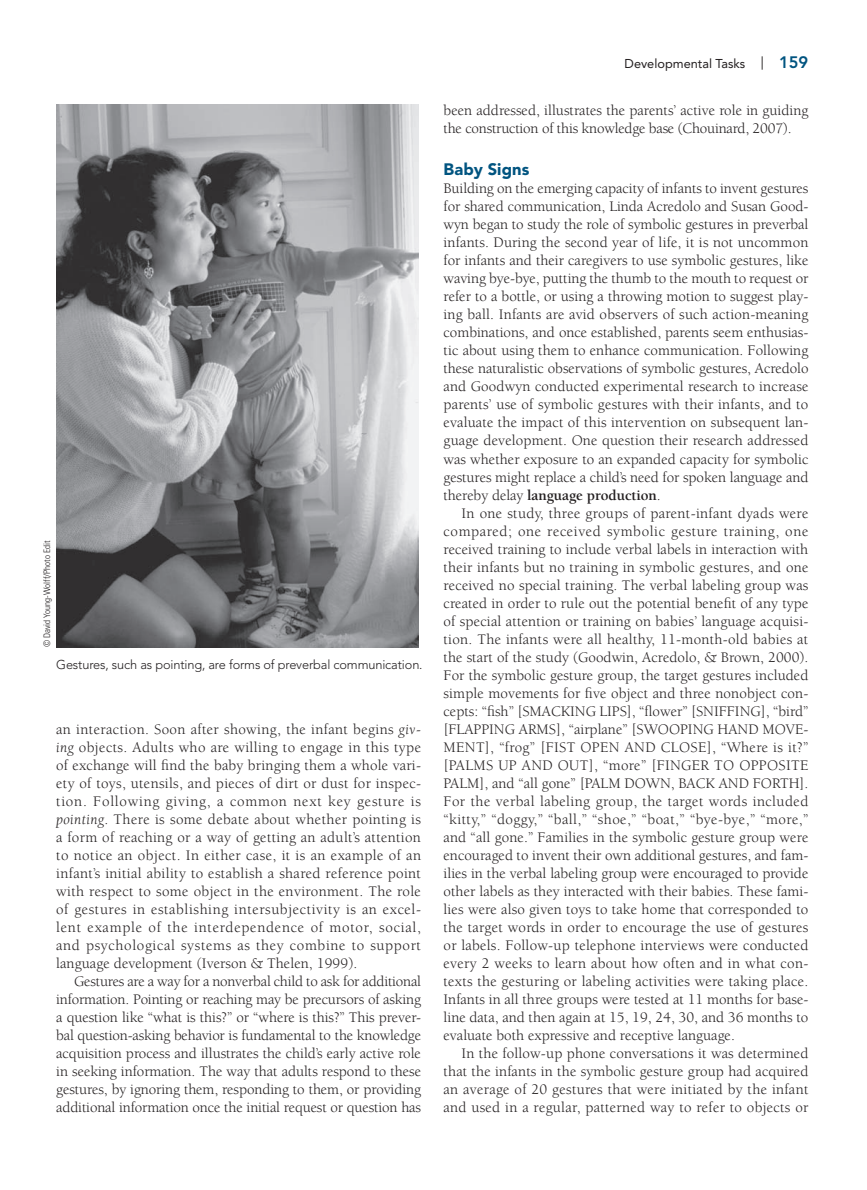
<style>
.page{position:relative;width:867px;height:1190px;background:#fff}
.page>*{position:absolute;margin:0;border:0;box-sizing:border-box;transform-origin:0 0}
.t1{font:900 16.5px "Avenir LT Std";letter-spacing:.005em;color:#005480}
.t2{font:15px/18px "Berkeley Std";letter-spacing:.005em;color:#231f20}
.t3{font:15px "Berkeley Std";letter-spacing:.025em;color:#231f20}
.t4{font:15px "Berkeley Std";letter-spacing:.04em;color:#231f20}
.t5{font:15px "Berkeley Std";letter-spacing:-.015em;color:#231f20}
.t6{font:15px "Berkeley Std";letter-spacing:.05em;color:#231f20}
.t7{font:15px "Berkeley Std";letter-spacing:.03em;color:#231f20}
.t8{font:700 15px "Berkeley Std";letter-spacing:-.005em;color:#231f20}
.t9{font:300 12.75px "Avenir LT Std";letter-spacing:-.01em;color:#231f20}
.t10{font:12.75px "Avenir LT Std";color:#231f20}
.t11{font:300 condensed 9px "Univers LT Std";color:#231f20}
.s1{font-style:italic}
.s2{font-family:"Berkeley Std";font-size:16.5px}
.s3{font-weight:800;font-size:16.5px;color:#005480}
.s4{font-weight:400}
</style>
<div class="page">
<img style="left:56px;top:105px;width:362px;height:542px">
<p class="t11" style="left:43px;top:647px;width:108px;rotate:-90deg">© David Young-Wolff/Photo Edit</p>
<p class="t9" style="left:56px;top:658px;width:368px">Gestures, such as pointing, are forms of preverbal communication.</p>
<p class="t3" style="left:56px;top:722px;width:366px">an interaction. Soon after showing, the infant begins <span class="s1">giv-</span></p>
<p class="t3" style="left:56px;top:740px;width:366px"><span class="s1">ing</span> objects. Adults who are willing to engage in this type</p>
<p class="t2" style="left:56px;top:757px;width:366px">of exchange will find the baby bringing them a whole vari-</p>
<p class="t2" style="left:56px;top:775px;width:366px">ety of toys, utensils, and pieces of dirt or dust for inspec-</p>
<p class="t6" style="left:56px;top:794px;width:366px">tion. Following giving, a common next key gesture is</p>
<p class="t3" style="left:56px;top:812px;width:366px"><span class="s1">pointing</span>. There is some debate about whether pointing is</p>
<p class="t2" style="left:56px;top:829px;width:366px">a form of reaching or a way of getting an adult’s attention</p>
<p class="t3" style="left:56px;top:848px;width:366px">to notice an object. In either case, it is an example of an</p>
<p class="t2" style="left:56px;top:865px;width:366px">infant’s initial ability to establish a shared reference point</p>
<p class="t3" style="left:56px;top:884px;width:366px">with respect to some object in the environment. The role</p>
<p class="t4" style="left:56px;top:902px;width:366px">of gestures in establishing intersubjectivity is an excel-</p>
<p class="t6" style="left:56px;top:920px;width:366px">lent example of the interdependence of motor, social,</p>
<p class="t4" style="left:56px;top:938px;width:366px">and psychological systems as they combine to support</p>
<p class="t2" style="left:56px;top:955px;width:302px">language development (Iverson &amp; Thelen, 1999).</p>
<p class="t5" style="left:74px;top:974px;width:348px">Gestures are a way for a nonverbal child to ask for additional</p>
<p class="t2" style="left:56px;top:991px;width:366px">information. Pointing or reaching may be precursors of asking</p>
<p class="t2" style="left:56px;top:1009px;width:366px">a question like “what is this?” or “where is this?” This prever-</p>
<p class="t5" style="left:56px;top:1028px;width:366px">bal question-asking behavior is fundamental to the knowledge</p>
<p class="t2" style="left:56px;top:1045px;width:366px">acquisition process and illustrates the child’s early active role</p>
<p class="t2" style="left:56px;top:1063px;width:366px">in seeking information. The way that adults respond to these</p>
<p class="t2" style="left:56px;top:1081px;width:366px">gestures, by ignoring them, responding to them, or providing</p>
<p class="t2" style="left:56px;top:1099px;width:366px">additional information once the initial request or question has</p>
<p class="t10" style="left:624px;top:58px;width:185px">Developmental Tasks <span class="s2">|</span> <span class="s3">159</span></p>
<p class="t2" style="left:443px;top:103px;width:366px">been addressed, illustrates the parents’ active role in guiding the construction of this knowledge base (Chouinard, 2007).</p>
<p class="t1" style="left:443px;top:162px;width:87px">Baby Signs</p>
<p class="t2" style="left:443px;top:181px;width:366px">Building on the emerging capacity of infants to invent gestures</p>
<p class="t2" style="left:443px;top:199px;width:366px">for shared communication, Linda Acredolo and Susan Good-</p>
<p class="t2" style="left:443px;top:217px;width:366px">wyn began to study the role of symbolic gestures in preverbal</p>
<p class="t2" style="left:443px;top:235px;width:366px">infants. During the second year of life, it is not uncommon</p>
<p class="t2" style="left:443px;top:253px;width:366px">for infants and their caregivers to use symbolic gestures, like</p>
<p class="t2" style="left:443px;top:271px;width:366px">waving bye-bye, putting the thumb to the mouth to request or</p>
<p class="t2" style="left:443px;top:289px;width:366px">refer to a bottle, or using a throwing motion to suggest play-</p>
<p class="t2" style="left:443px;top:307px;width:366px">ing ball. Infants are avid observers of such action-meaning</p>
<p class="t2" style="left:443px;top:325px;width:366px">combinations, and once established, parents seem enthusias-</p>
<p class="t2" style="left:443px;top:343px;width:366px">tic about using them to enhance communication. Following</p>
<p class="t2" style="left:443px;top:361px;width:366px">these naturalistic observations of symbolic gestures, Acredolo</p>
<p class="t2" style="left:443px;top:379px;width:366px">and Goodwyn conducted experimental research to increase</p>
<p class="t2" style="left:443px;top:397px;width:366px">parents’ use of symbolic gestures with their infants, and to</p>
<p class="t2" style="left:443px;top:415px;width:366px">evaluate the impact of this intervention on subsequent lan-</p>
<p class="t2" style="left:443px;top:433px;width:366px">guage development. One question their research addressed</p>
<p class="t2" style="left:443px;top:451px;width:366px">was whether exposure to an expanded capacity for symbolic</p>
<p class="t2" style="left:443px;top:469px;width:366px">gestures might replace a child’s need for spoken language and</p>
<p class="t8" style="left:443px;top:488px;width:218px"><span class="s4">thereby delay</span> language production<span class="s4">.</span></p>
<p class="t2" style="left:461px;top:505px;width:348px">In one study, three groups of parent-infant dyads were</p>
<p class="t4" style="left:443px;top:524px;width:366px">compared; one received symbolic gesture training, one</p>
<p class="t2" style="left:443px;top:541px;width:366px">received training to include verbal labels in interaction with</p>
<p class="t2" style="left:443px;top:559px;width:366px">their infants but no training in symbolic gestures, and one</p>
<p class="t2" style="left:443px;top:577px;width:366px">received no special training. The verbal labeling group was</p>
<p class="t2" style="left:443px;top:595px;width:366px">created in order to rule out the potential benefit of any type</p>
<p class="t2" style="left:443px;top:613px;width:366px">of special attention or training on babies’ language acquisi-</p>
<p class="t2" style="left:443px;top:631px;width:366px">tion. The infants were all healthy, 11-month-old babies at</p>
<p class="t2" style="left:443px;top:649px;width:366px">the start of the study (Goodwin, Acredolo, &amp; Brown, 2000).</p>
<p class="t2" style="left:443px;top:667px;width:366px">For the symbolic gesture group, the target gestures included</p>
<p class="t2" style="left:443px;top:685px;width:366px">simple movements for five object and three nonobject con-</p>
<p class="t2" style="left:443px;top:703px;width:366px">cepts: “fish” [SMACKING LIPS], “flower” [SNIFFING], “bird”</p>
<p class="t2" style="left:443px;top:721px;width:366px">[FLAPPING ARMS], “airplane” [SWOOPING HAND MOVE-</p>
<p class="t2" style="left:443px;top:739px;width:366px">MENT], “frog” [FIST OPEN AND CLOSE], “Where is it?”</p>
<p class="t2" style="left:443px;top:757px;width:366px">[PALMS UP AND OUT], “more” [FINGER TO OPPOSITE</p>
<p class="t2" style="left:443px;top:775px;width:366px">PALM], and “all gone” [PALM DOWN, BACK AND FORTH].</p>
<p class="t7" style="left:443px;top:794px;width:366px">For the verbal labeling group, the target words included</p>
<p class="t3" style="left:443px;top:812px;width:366px">“kitty,” “doggy,” “ball,” “shoe,” “boat,” “bye-bye,” “more,”</p>
<p class="t2" style="left:443px;top:829px;width:366px">and “all gone.” Families in the symbolic gesture group were</p>
<p class="t2" style="left:443px;top:847px;width:366px">encouraged to invent their own additional gestures, and fam-</p>
<p class="t2" style="left:443px;top:865px;width:366px">ilies in the verbal labeling group were encouraged to provide</p>
<p class="t2" style="left:443px;top:883px;width:366px">other labels as they interacted with their babies. These fami-</p>
<p class="t2" style="left:443px;top:901px;width:366px">lies were also given toys to take home that corresponded to</p>
<p class="t2" style="left:443px;top:919px;width:366px">the target words in order to encourage the use of gestures</p>
<p class="t2" style="left:443px;top:937px;width:366px">or labels. Follow-up telephone interviews were conducted</p>
<p class="t2" style="left:443px;top:955px;width:366px">every 2 weeks to learn about how often and in what con-</p>
<p class="t2" style="left:443px;top:973px;width:366px">texts the gesturing or labeling activities were taking place.</p>
<p class="t2" style="left:443px;top:991px;width:366px">Infants in all three groups were tested at 11 months for base-</p>
<p class="t2" style="left:443px;top:1009px;width:366px">line data, and then again at 15, 19, 24, 30, and 36 months to</p>
<p class="t2" style="left:443px;top:1027px;width:293px">evaluate both expressive and receptive language.</p>
<p class="t2" style="left:461px;top:1045px;width:348px">In the follow-up phone conversations it was determined</p>
<p class="t2" style="left:443px;top:1063px;width:366px">that the infants in the symbolic gesture group had acquired</p>
<p class="t2" style="left:443px;top:1081px;width:366px">an average of 20 gestures that were initiated by the infant</p>
<p class="t2" style="left:443px;top:1099px;width:366px">and used in a regular, patterned way to refer to objects or</p>
</div>
